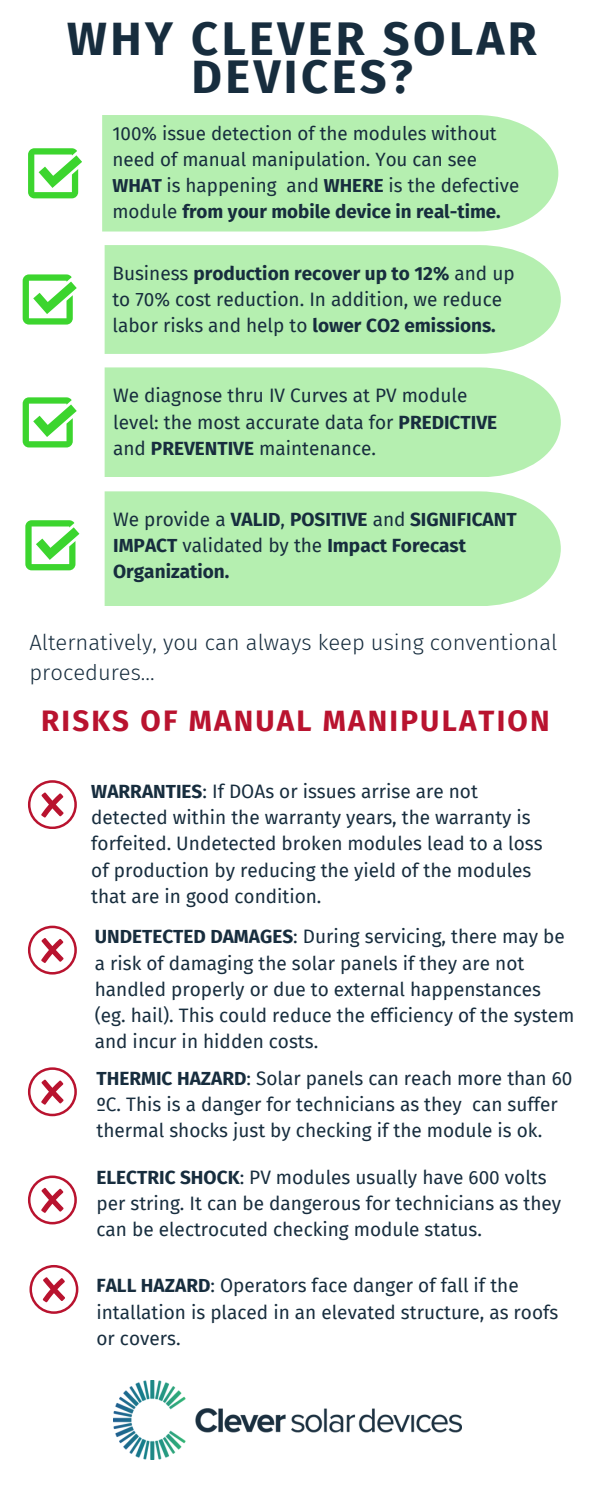
<style>
.page{position:relative;width:600px;height:1500px;background:#fff}
.page>*{position:absolute;margin:0;border:0;box-sizing:border-box;transform-origin:0 0}
.t1{font:700 47px/38.2px "Fira Sans";letter-spacing:.075em;color:#172d3e;text-align:center}
.t2{font:700 29.5px "Fira Sans";letter-spacing:.075em;color:#b9132f}
.t3{font:300 22px/30.8px "Fira Sans";color:#172d3e}
.t4{font:19px/26.2px "Fira Sans";color:#172d3e}
.t5{font:700 19px/26.2px "Fira Sans";color:#172d3e}
.t6{font:18.8px/26.2px "Fira Sans";color:#172d3e}
.s1{font-weight:700}
.s2{font-weight:400}
</style>
<div class="page">
<div style="left:102px;top:115px;width:456px;height:117px;background:#b5efb0"></div>
<div style="left:105px;top:245px;width:456px;height:109px;background:#b5efb0"></div>
<div style="left:105px;top:367px;width:456px;height:110px;background:#b5efb0"></div>
<div style="left:105px;top:491px;width:456px;height:115px;background:#b5efb0"></div>
<img style="left:113px;top:1380px;width:349px;height:79px">
<svg style="left:28px;top:780px;width:49px;height:49px"></svg>
<svg style="left:28px;top:926px;width:49px;height:48px"></svg>
<svg style="left:28px;top:1067px;width:49px;height:49px"></svg>
<svg style="left:29px;top:1265px;width:49px;height:49px"></svg>
<svg style="left:28px;top:1176px;width:49px;height:48px"></svg>
<svg style="left:28px;top:148px;width:54px;height:50px"></svg>
<svg style="left:23px;top:274px;width:54px;height:51px"></svg>
<svg style="left:23px;top:397px;width:54px;height:50px"></svg>
<svg style="left:25px;top:520px;width:54px;height:50px"></svg>
<p class="t1" style="left:67px;top:20px;width:471px">WHY CLEVER SOLAR<br>DEVICES?</p>
<p class="t6" style="left:112px;top:120px;width:408px">100% issue detection of the modules without need of manual manipulation. You can see <span class="s1">WHAT</span> is happening and <span class="s1">WHERE</span> is the defective module <span class="s1">from your mobile device in real-time.</span></p>
<p class="t4" style="left:112px;top:260px;width:404px">Business <span class="s1">production recover up to 12%</span> and up to 70% cost reduction. In addition, we reduce labor risks and help to <span class="s1">lower CO2 emissions.</span></p>
<p class="t4" style="left:113px;top:383px;width:386px">We diagnose thru IV Curves at PV module level: the most accurate data for <span class="s1">PREDICTIVE </span>and <span class="s1">PREVENTIVE</span> maintenance.</p>
<p class="t5" style="left:113px;top:506px;width:405px"><span class="s2">We provide a</span> VALID<span class="s2">,</span> POSITIVE <span class="s2">and</span> SIGNIFICANT<br>IMPACT <span class="s2">validated by the</span> Impact Forecast<br>Organization.</p>
<p class="t3" style="left:29px;top:627px;width:529px">Alternatively, you can always keep using conventional procedures...</p>
<p class="t2" style="left:41px;top:703px;width:510px">RISKS OF MANUAL MANIPULATION</p>
<p class="t4" style="left:91px;top:778px;width:453px"><span class="s1">WARRANTIES</span>: If DOAs or issues arrise are not detected within the warranty years, the warranty is forfeited. Undetected broken modules lead to a loss of production by reducing the yield of the modules that are in good condition.</p>
<p class="t4" style="left:95px;top:924px;width:481px"><span class="s1">UNDETECTED DAMAGES</span>: During servicing, there may be a risk of damaging the solar panels if they are not handled properly or due to external happenstances (eg. hail). This could reduce the efficiency of the system and incur in hidden costs.</p>
<p class="t4" style="left:96px;top:1065px;width:478px"><span class="s1">THERMIC HAZARD</span>: Solar panels can reach more than 60 ºC. This is a danger for technicians as they can suffer thermal shocks just by checking if the module is ok.</p>
<p class="t4" style="left:96px;top:1164px;width:466px"><span class="s1">ELECTRIC SHOCK</span>: PV modules usually have 600 volts per string. It can be dangerous for technicians as they can be electrocuted checking module status.</p>
<p class="t4" style="left:96px;top:1273px;width:463px"><span class="s1">FALL HAZARD</span>: Operators face danger of fall if the intallation is placed in an elevated structure, as roofs or covers.</p>
</div>
